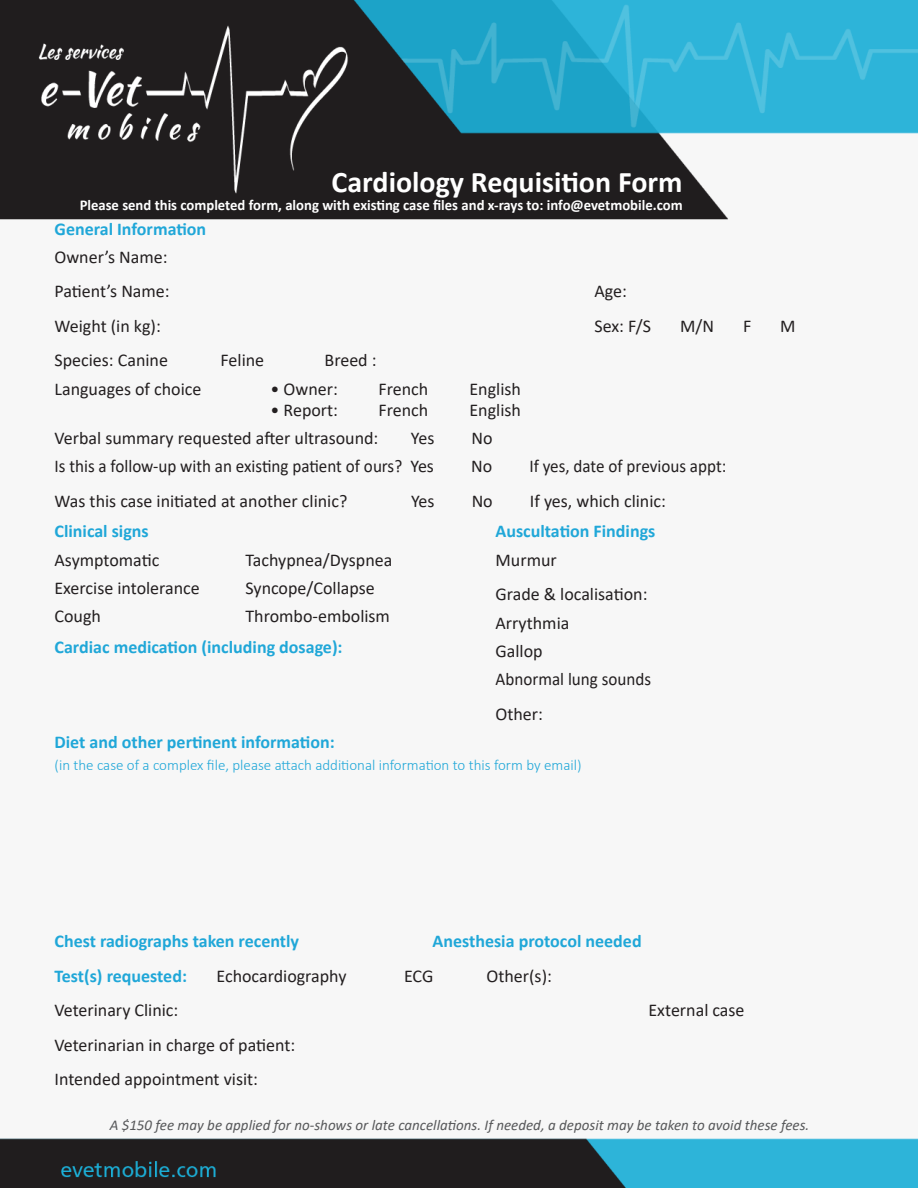
<style>
.page{position:relative;width:918px;height:1188px;background:#fff}
.page>*{position:absolute;margin:0;border:0;box-sizing:border-box;transform-origin:0 0}
.Heading{font:700 30px "Calibri";color:#fff}
.Heading-2{font:18px "Calibri";color:#231f20}
.Heading-3{font:700 18px "Calibri";color:#20a7d8}
.Heading-4{font:18px "Calibri";color:#231f20;scale:.95 1}
.Heading-5{font:italic 15px "Calibri";color:#57585a}
.Heading-6{font:700 15px "Calibri";color:#fff}
.Heading-7{font:300 15px "Calibri";color:#20a7d8}
</style>
<div class="page">
<img style="left:1px;top:0;width:917px;height:1188px">
<p class="Heading" style="left:332px;top:161px;width:352px">Cardiology Requisition Form</p>
<p class="Heading-6" style="left:80px;top:194px;width:604px">Please send this completed form, along with existing case files and x-rays to: info@evetmobile.com</p>
<p class="Heading-3" style="left:55px;top:216px;width:153px">General Information</p>
<p class="Heading-2" style="left:55px;top:244px;width:115px">Owner’s Name:</p>
<p class="Heading-2" style="left:55px;top:279px;width:117px">Patient’s Name:</p>
<p class="Heading-2" style="left:595px;top:279px;width:34px">Age:</p>
<p class="Heading-2" style="left:55px;top:313px;width:108px">Weight (in kg):</p>
<p class="Heading-2" style="left:595px;top:313px;width:58px">Sex: F/S</p>
<p class="Heading-2" style="left:680px;top:313px;width:35px">M/N</p>
<p class="Heading-2" style="left:743px;top:313px;width:10px">F</p>
<p class="Heading-2" style="left:780px;top:313px;width:17px">M</p>
<p class="Heading-2" style="left:55px;top:348px;width:115px">Species: Canine</p>
<p class="Heading-2" style="left:221px;top:348px;width:45px">Feline</p>
<p class="Heading-2" style="left:325px;top:348px;width:54px">Breed :</p>
<p class="Heading-2" style="left:55px;top:376px;width:148px">Languages of choice</p>
<p class="Heading-2" style="left:271px;top:376px;width:69px">• Owner:</p>
<p class="Heading-2" style="left:379px;top:376px;width:51px">French</p>
<p class="Heading-2" style="left:470px;top:376px;width:53px">English</p>
<p class="Heading-2" style="left:271px;top:398px;width:69px">• Report:</p>
<p class="Heading-2" style="left:379px;top:398px;width:51px">French</p>
<p class="Heading-2" style="left:470px;top:398px;width:53px">English</p>
<p class="Heading-2" style="left:55px;top:426px;width:325px">Verbal summary requested after ultrasound:</p>
<p class="Heading-2" style="left:411px;top:426px;width:25px">Yes</p>
<p class="Heading-2" style="left:472px;top:426px;width:23px">No</p>
<p class="Heading-4" style="left:55px;top:454px;width:401px">Is this a follow-up with an existing patient of ours? Yes</p>
<p class="Heading-2" style="left:471px;top:454px;width:23px">No</p>
<p class="Heading-4" style="left:529px;top:454px;width:209px">If yes, date of previous appt:</p>
<p class="Heading-2" style="left:55px;top:488px;width:294px">Was this case initiated at another clinic?</p>
<p class="Heading-2" style="left:411px;top:488px;width:25px">Yes</p>
<p class="Heading-2" style="left:472px;top:488px;width:23px">No</p>
<p class="Heading-2" style="left:530px;top:488px;width:138px">If yes, which clinic:</p>
<p class="Heading-3" style="left:55px;top:519px;width:96px">Clinical signs</p>
<p class="Heading-2" style="left:55px;top:547px;width:106px">Asymptomatic</p>
<p class="Heading-2" style="left:246px;top:547px;width:148px">Tachypnea/Dyspnea</p>
<p class="Heading-2" style="left:55px;top:576px;width:147px">Exercise intolerance</p>
<p class="Heading-2" style="left:246px;top:576px;width:131px">Syncope/Collapse</p>
<p class="Heading-2" style="left:55px;top:604px;width:48px">Cough</p>
<p class="Heading-2" style="left:246px;top:604px;width:146px">Thrombo-embolism</p>
<p class="Heading-3" style="left:55px;top:635px;width:290px">Cardiac medication (including dosage):</p>
<p class="Heading-3" style="left:496px;top:519px;width:161px">Auscultation Findings</p>
<p class="Heading-2" style="left:496px;top:547px;width:63px">Murmur</p>
<p class="Heading-2" style="left:496px;top:582px;width:153px">Grade &amp; localisation:</p>
<p class="Heading-2" style="left:496px;top:610px;width:75px">Arrythmia</p>
<p class="Heading-2" style="left:496px;top:638px;width:49px">Gallop</p>
<p class="Heading-4" style="left:496px;top:667px;width:165px">Abnormal lung sounds</p>
<p class="Heading-2" style="left:496px;top:701px;width:49px">Other:</p>
<p class="Heading-3" style="left:55px;top:730px;width:282px">Diet and other pertinent information:</p>
<p class="Heading-7" style="left:55px;top:756px;width:529px">(in the case of a complex file, please attach additional information to this form by email)</p>
<p class="Heading-3" style="left:55px;top:928px;width:246px">Chest radiographs taken recently</p>
<p class="Heading-3" style="left:433px;top:928px;width:211px">Anesthesia protocol needed</p>
<p class="Heading-3" style="left:55px;top:963px;width:134px">Test(s) requested:</p>
<p class="Heading-2" style="left:217px;top:963px;width:132px">Echocardiography</p>
<p class="Heading-2" style="left:404px;top:963px;width:31px">ECG</p>
<p class="Heading-2" style="left:487px;top:963px;width:67px">Other(s):</p>
<p class="Heading-2" style="left:55px;top:998px;width:125px">Veterinary Clinic:</p>
<p class="Heading-2" style="left:649px;top:998px;width:98px">External case</p>
<p class="Heading-2" style="left:55px;top:1032px;width:242px">Veterinarian in charge of patient:</p>
<p class="Heading-2" style="left:55px;top:1067px;width:205px">Intended appointment visit:</p>
<p class="Heading-5" style="left:110px;top:1115px;width:701px">A $150 fee may be applied for no-shows or late cancellations. If needed, a deposit may be taken to avoid these fees.</p>
</div>
